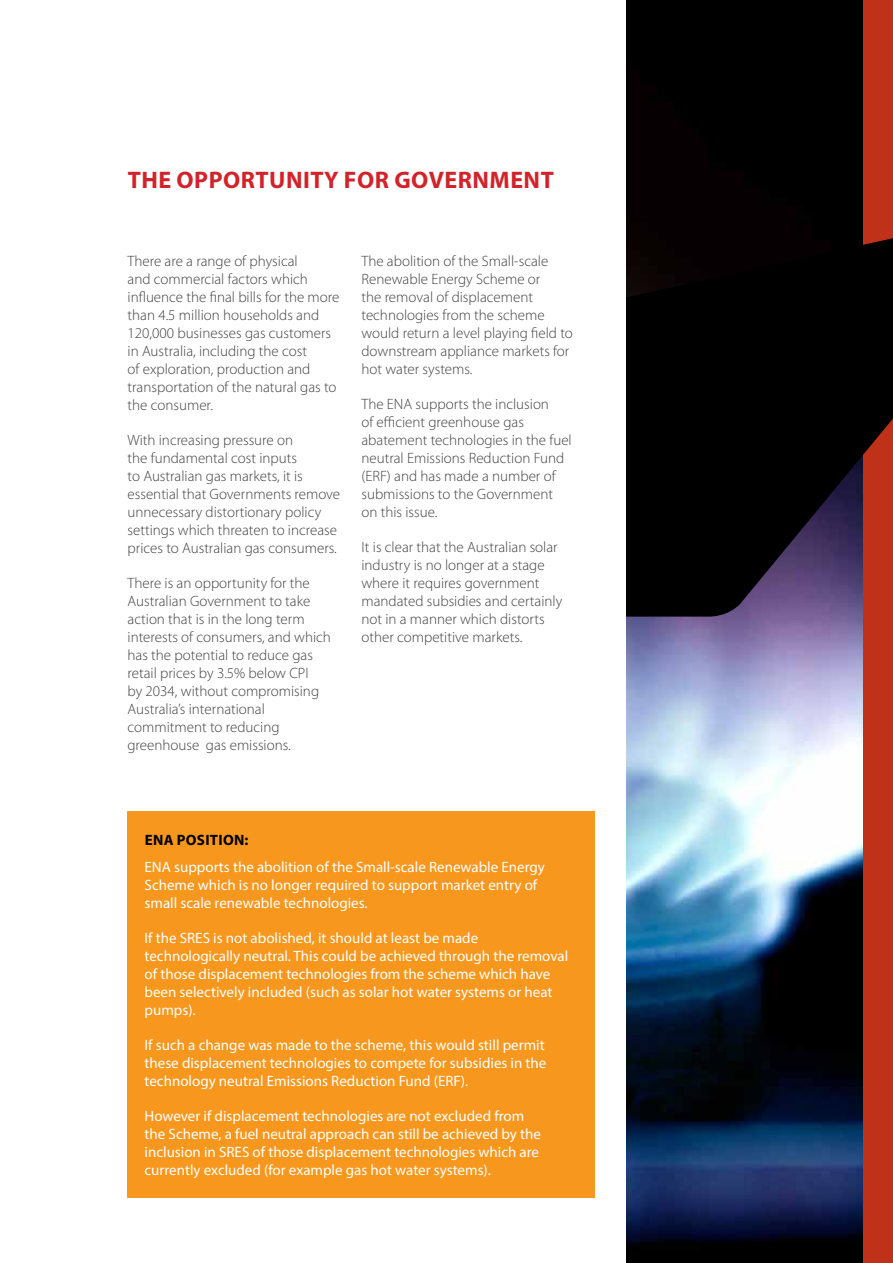
<style>
.page{position:relative;width:893px;height:1263px;background:#fff}
.page>*{position:absolute;margin:0;border:0;box-sizing:border-box;transform-origin:0 0}
.t1{font:700 24px "Myriad Pro";letter-spacing:.02em;color:#d2232a}
.t2{font:300 15px/18px "Myriad Pro";color:#414042}
.t3{font:15px/18px "Myriad Pro";color:#fff}
.t4{font:700 15px "Myriad Pro";letter-spacing:.02em;color:#000}
</style>
<div class="page">
<div style="left:862px;top:0;width:31px;height:1263px;background:#c0311a"></div>
<img style="left:626px;top:0;width:236px;height:1263px">
<svg style="left:626px;top:238px;width:267px;height:379px;background:#13090d"></svg>
<div style="left:128px;top:811px;width:467px;height:387px;background:#f8971d"></div>
<h1 class="t1" style="left:128px;top:164px;width:427px">THE OPPORTUNITY FOR GOVERNMENT</h1>
<p class="t2" style="left:128px;top:252px;width:213px">There are a range of physical<br>and commercial factors which influence the final bills for the more than 4.5 million households and<br>120,000 businesses gas customers in Australia, including the cost<br>of exploration, production and transportation of the natural gas to the consumer.</p>
<p class="t2" style="left:128px;top:431px;width:214px">With increasing pressure on<br>the fundamental cost inputs<br>to Australian gas markets, it is essential that Governments remove unnecessary distortionary policy settings which threaten to increase prices to Australian gas consumers.</p>
<p class="t2" style="left:128px;top:574px;width:205px">There is an opportunity for the<br>Australian Government to take action that is in the long term interests of consumers, and which has the potential to reduce gas retail prices by 3.5% below CPI<br>by 2034, without compromising<br>Australia’s international commitment to reducing greenhouse gas emissions.</p>
<p class="t2" style="left:361px;top:252px;width:213px">The abolition of the Small-scale<br>Renewable Energy Scheme or<br>the removal of displacement technologies from the scheme would return a level playing field to downstream appliance markets for hot water systems.</p>
<p class="t2" style="left:361px;top:395px;width:212px">The ENA supports the inclusion<br>of efficient greenhouse gas abatement technologies in the fuel neutral Emissions Reduction Fund (ERF) and has made a number of submissions to the Government on this issue.</p>
<p class="t2" style="left:361px;top:538px;width:202px">It is clear that the Australian solar industry is no longer at a stage where it requires government mandated subsidies and certainly not in a manner which distorts other competitive markets.</p>
<p class="t4" style="left:145px;top:830px;width:105px">ENA POSITION:</p>
<p class="t3" style="left:145px;top:857px;width:402px">ENA supports the abolition of the Small-scale Renewable Energy<br>Scheme which is no longer required to support market entry of small scale renewable technologies.</p>
<p class="t3" style="left:145px;top:928px;width:425px">If the SRES is not abolished, it should at least be made technologically neutral. This could be achieved through the removal of those displacement technologies from the scheme which have been selectively included (such as solar hot water systems or heat pumps).</p>
<p class="t3" style="left:145px;top:1035px;width:403px;text-align:justify">If such a change was made to the scheme, this would still permit these displacement technologies to compete for subsidies in the technology neutral Emissions Reduction Fund (ERF).</p>
<p class="t3" style="left:145px;top:1106px;width:398px">However if displacement technologies are not excluded from the Scheme, a fuel neutral approach can still be achieved by the inclusion in SRES of those displacement technologies which are currently excluded (for example gas hot water systems).</p>
</div>
